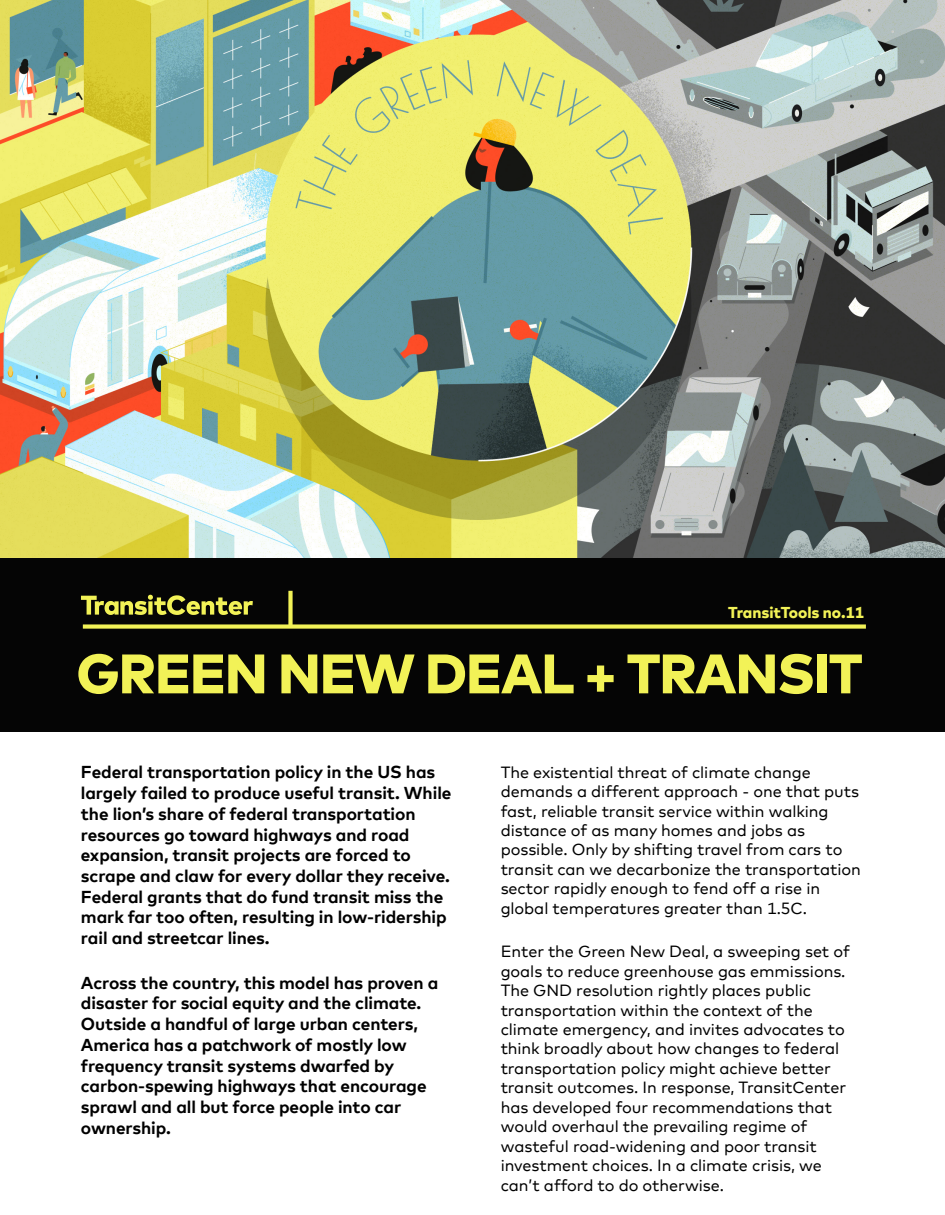
<style>
.page{position:relative;width:945px;height:1215px;background:#fff}
.page>*{position:absolute;margin:0;border:0;box-sizing:border-box;transform-origin:0 0}
.t1{font:800 55.5px "Mark Offc Pro";letter-spacing:-.02em;color:#f2f257}
.t2{font:700 17.25px/20.7px "Mark Offc Pro";letter-spacing:-.005em;color:#000}
.t3{font:16.2px/19.5px "Mark Offc Pro";letter-spacing:-.005em;color:#000}
.t4{font:800 15.75px "Mark Offc Pro";letter-spacing:-.005em;color:#f2f257}
</style>
<div class="page">
<img style="left:0;top:0;width:945px;height:558px">
<div style="left:0;top:558px;width:945px;height:174px;background:#050505"></div>
<svg style="left:81px;top:591px;width:785px;height:38px"></svg>
<p class="t4" style="left:728px;top:601px;width:138px">TransitTools no.11</p>
<h1 class="t1" style="left:76px;top:631px;width:788px">GREEN NEW DEAL + TRANSIT</h1>
<p class="t2" style="left:81px;top:761px;width:372px">Federal transportation policy in the US has largely failed to produce useful transit. While the lion’s share of federal transportation resources go toward highways and road expansion, transit projects are forced to scrape and claw for every dollar they receive.<br>Federal grants that do fund transit miss the mark far too often, resulting in low-ridership rail and streetcar lines.</p>
<p class="t2" style="left:81px;top:971px;width:359px">Across the country, this model has proven a disaster for social equity and the climate.<br>Outside a handful of large urban centers, America has a patchwork of mostly low frequency transit systems dwarfed by carbon-spewing highways that encourage sprawl and all but force people into car ownership.</p>
<p class="t3" style="left:501px;top:761px;width:362px">The existential threat of climate change demands a different approach - one that puts fast, reliable transit service within walking distance of as many homes and jobs as possible. Only by shifting travel from cars to transit can we decarbonize the transportation sector rapidly enough to fend off a rise in global temperatures greater than 1.5C.</p>
<p class="t3" style="left:501px;top:940px;width:351px">Enter the Green New Deal, a sweeping set of goals to reduce greenhouse gas emmissions.<br>The GND resolution rightly places public transportation within the context of the climate emergency, and invites advocates to think broadly about how changes to federal transportation policy might achieve better transit outcomes. In response, TransitCenter has developed four recommendations that would overhaul the prevailing regime of wasteful road-widening and poor transit investment choices. In a climate crisis, we can’t afford to do otherwise.</p>
</div>
